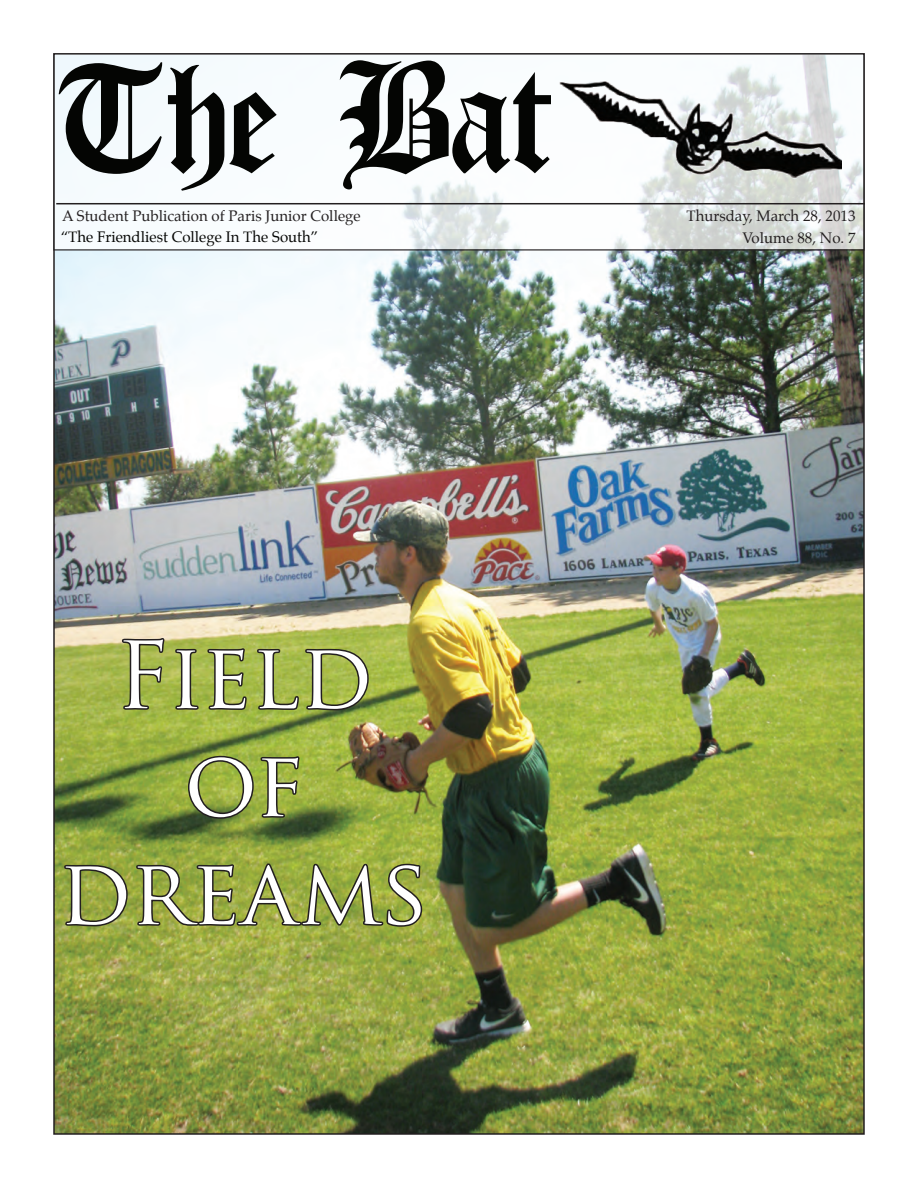
<style>
.page{position:relative;width:918px;height:1188px;background:#fff}
.page>*{position:absolute;margin:0;border:0;box-sizing:border-box;transform-origin:0 0}
.t1{font:144px "Old English Gothic";color:#040503}
.t2{font:90px/108px "Trajan Pro";color:#fff;text-align:center}
.t3{font:15px "Palatino";color:#231f20}
.t4{font:15px "Palatino";color:#040503}
</style>
<div class="page">
<img style="left:56px;top:251px;width:806px;height:881px">
<svg style="left:56px;top:56px;width:806px;height:192px"></svg>
<div style="left:53px;top:53px;width:812px;height:198px;border:2px solid #231f20"></div>
<hr style="left:56px;top:203px;width:809px;height:1px;background:#231f20">
<img style="left:544px;top:67px;width:297px;height:126px">
<svg style="left:120px;top:637px;width:46px;height:74px;background:#869144"></svg>
<svg style="left:174px;top:647px;width:26px;height:64px;background:#818c3f"></svg>
<svg style="left:206px;top:647px;width:42px;height:64px;background:#7c883d"></svg>
<svg style="left:256px;top:645px;width:114px;height:67px;background:#879541"></svg>
<svg style="left:186px;top:754px;width:115px;height:66px;background:#7b8a39"></svg>
<svg style="left:63px;top:861px;width:66px;height:67px;background:#7b863a"></svg>
<svg style="left:135px;top:862px;width:289px;height:67px;background:#7d8839"></svg>
<p class="t1" style="left:58px;top:39px;width:499px">The Bat</p>
<p class="t3" style="left:62px;top:203px;width:300px">A Student Publication of Paris Junior College</p>
<p class="t4" style="left:61px;top:224px;width:259px">“The Friendliest College In The South”</p>
<p class="t3" style="left:686px;top:203px;width:171px">Thursday, March 28, 2013</p>
<p class="t3" style="left:742px;top:226px;width:115px">Volume 88, No. 7</p>
<p class="t2" style="left:58px;top:621px;width:372px">Field of dreams</p>
</div>
